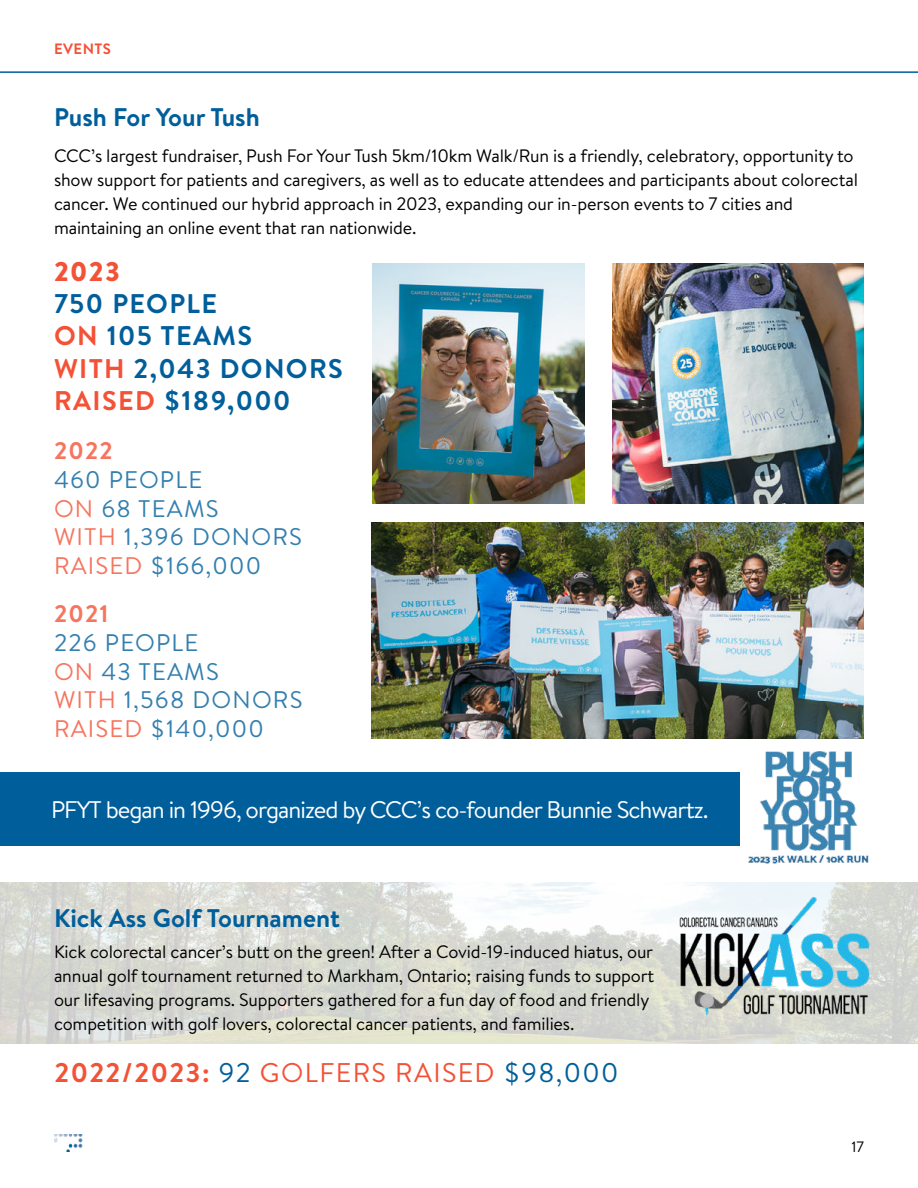
<style>
.page{position:relative;width:918px;height:1188px;background:#fff}
.page>*{position:absolute;margin:0;border:0;box-sizing:border-box;transform-origin:0 0}
.t1{font:700 27px/32.4px "Brandon Text";letter-spacing:.05em;color:#005f9b}
.t2{font:27px "Brandon Text";letter-spacing:.05em;color:#f35237}
.t3{font:900 27px "Brandon Text";color:#f35237}
.t4{font:700 25.5px "Brandon Text";color:#005f9b}
.t5{font:24px/28.8px "Brandon Text";letter-spacing:.05em;color:#337faf}
.t6{font:24px "Brandon Text";letter-spacing:-.04em;color:#fff}
.t7{font:700 24px "Brandon Text";letter-spacing:.05em;color:#f6755f}
.t8{font:18px/24px "Brandon Text";letter-spacing:-.01em;color:#000}
.t9{font:700 15px "Brandon Text";letter-spacing:.03em;color:#f35237}
.t10{font:15px "Brandon Text";color:#000}
.s1{color:#f35237}
.s2{color:#f6755f}
.s3{font-weight:700}
.s4{color:#005f9b}
</style>
<div class="page">
<img style="left:0;top:882px;width:918px;height:162px">
<div style="left:0;top:772px;width:740px;height:74px;background:#005f9b"></div>
<svg style="left:0;top:71px;width:918px;height:2px;background:#3f86b3"></svg>
<img style="left:371px;top:522px;width:493px;height:216px">
<img style="left:372px;top:264px;width:213px;height:240px">
<img style="left:612px;top:264px;width:252px;height:240px">
<img style="left:748px;top:751px;width:121px;height:113px">
<img style="left:677px;top:894px;width:196px;height:125px">
<img style="left:54px;top:1134px;width:28px;height:18px">
<p class="t9" style="left:54px;top:43px;width:58px">EVENTS</p>
<h2 class="t4" style="left:54px;top:106px;width:207px">Push For Your Tush</h2>
<p class="t8" style="left:54px;top:145px;width:806px">CCC’s largest fundraiser, Push For Your Tush 5km/10km Walk/Run is a friendly, celebratory, opportunity to show support for patients and caregivers, as well as to educate attendees and participants about colorectal cancer. We continued our hybrid approach in 2023, expanding our in-person events to 7 cities and maintaining an online event that ran nationwide.</p>
<h1 class="t3" style="left:54px;top:256px;width:68px">2023</h1>
<h1 class="t1" style="left:54px;top:290px;width:290px">750 PEOPLE<br><span class="s1">ON</span> 105 TEAMS<br><span class="s1">WITH</span> 2,043 DONORS<br><span class="s1">RAISED</span> $189,000</h1>
<h3 class="t7" style="left:54px;top:441px;width:60px">2022</h3>
<h3 class="t5" style="left:54px;top:467px;width:249px">460 PEOPLE<br><span class="s2">ON</span> 68 TEAMS<br><span class="s2">WITH</span> 1,396 DONORS<br><span class="s2">RAISED</span> $166,000</h3>
<h3 class="t7" style="left:54px;top:604px;width:56px">2021</h3>
<h3 class="t5" style="left:54px;top:630px;width:250px">226 PEOPLE<br><span class="s2">ON</span> 43 TEAMS<br><span class="s2">WITH</span> 1,568 DONORS<br><span class="s2">RAISED</span> $140,000</h3>
<h3 class="t6" style="left:51px;top:800px;width:659px">PFYT began in 1996, organized by CCC’s co-founder Bunnie Schwartz.</h3>
<h2 class="t4" style="left:54px;top:908px;width:288px">Kick Ass Golf Tournament</h2>
<p class="t8" style="left:54px;top:941px;width:602px">Kick colorectal cancer’s butt on the green! After a Covid-19-induced hiatus, our annual golf tournament returned to Markham, Ontario; raising funds to support our lifesaving programs. Supporters gathered for a fun day of food and friendly competition with golf lovers, colorectal cancer patients, and families.</p>
<h1 class="t2" style="left:54px;top:1062px;width:566px"><span class="s3">2022/2023:</span> <span class="s4">92</span> GOLFERS RAISED <span class="s4">$98,000</span></h1>
<p class="t10" style="left:852px;top:1141px;width:14px">17</p>
</div>
